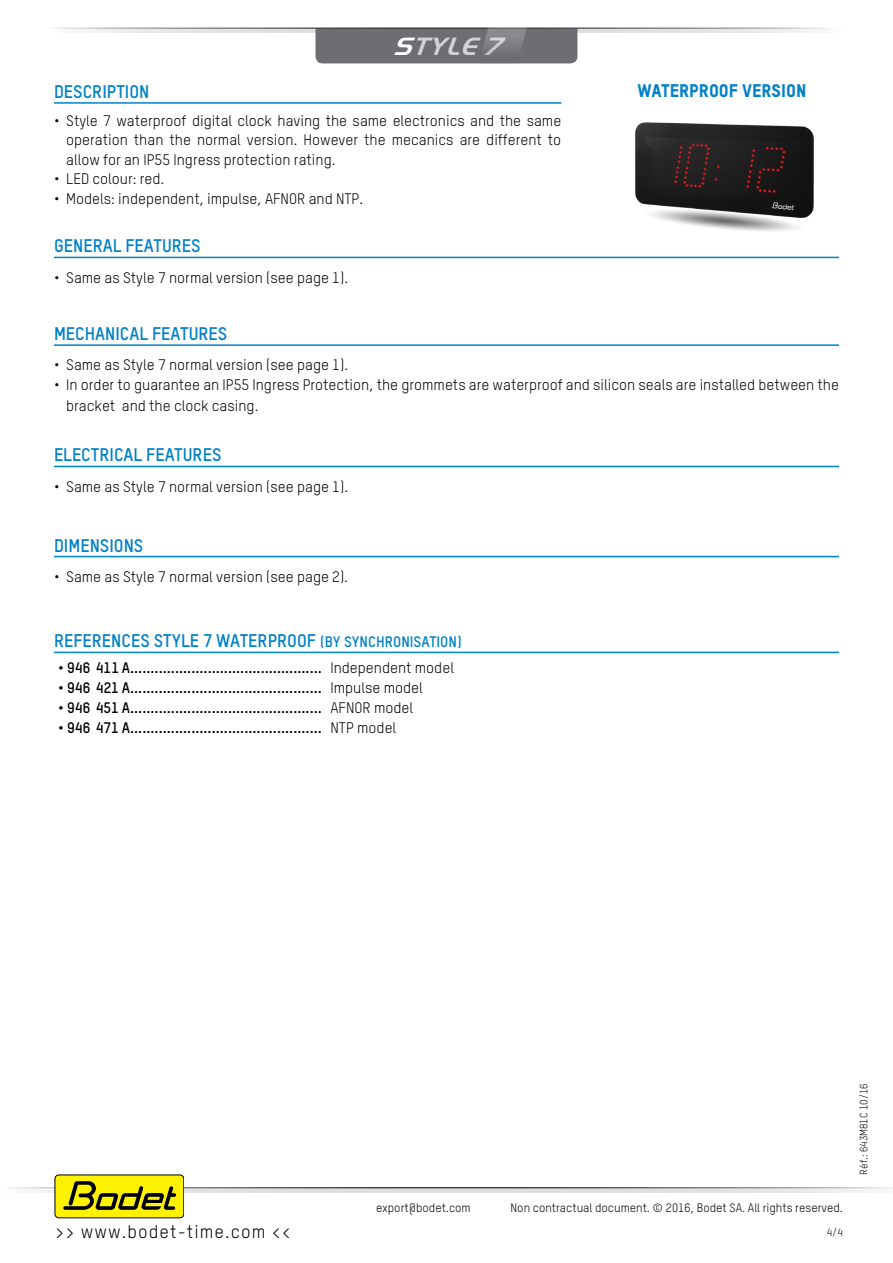
<style>
.page{position:relative;width:893px;height:1263px;background:#fff}
.page>*{position:absolute;margin:0;border:0;box-sizing:border-box;transform-origin:0 0}
.t1{font:italic 700 25.8px "Handel Got D";color:#d1d3d4}
.t2{font:700 18px "TSTARPRO";color:#0081c8}
.t3{font:18px "TSTARPRO";letter-spacing:.06em;color:#000}
.t4{font:18px "TSTARPRO Headline";color:#0081c8}
.t5{font:15px/19.5px "TSTARPRO";color:#000}
.t6{font:700 15px "TSTARPRO";color:#000}
.t7{font:12px "TSTARPRO";color:#000}
.t8{font:10.5px "TSTARPRO";color:#000}
.s1{color:#fff}
.s2{font-size:15px}
.s3{font-weight:400}
</style>
<div class="page">
<svg style="left:82px;top:29px;width:731px;height:4px;background:#e4e5e6"></svg>
<svg style="left:315px;top:27px;width:262px;height:36px;background:#707173"></svg>
<svg style="left:15px;top:1188px;width:875px;height:4px;background:#d6d6d7"></svg>
<div style="left:55px;top:1175px;width:129px;height:43px;background:#fff200;border-radius:4px"></div>
<div style="left:55px;top:1175px;width:129px;height:43px;border:1px solid #000;border-radius:4px"></div>
<svg style="left:63px;top:1181px;width:113px;height:29px"></svg>
<img style="left:581px;top:122px;width:258px;height:137px">
<hr style="left:54px;top:257px;width:785px;height:1px;background:#0081c8">
<hr style="left:54px;top:344px;width:785px;height:2px;background:#0081c8">
<hr style="left:54px;top:466px;width:785px;height:1px;background:#0081c8">
<hr style="left:54px;top:556px;width:785px;height:1px;background:#0081c8">
<hr style="left:54px;top:652px;width:785px;height:1px;background:#0081c8">
<hr style="left:54px;top:102px;width:507px;height:2px;background:#0081c8">
<h1 class="t1" style="left:393px;top:30px;width:120px"><span class="s1">S</span>tyle7</h1>
<p class="t2" style="left:54px;top:80px;width:20px">DESCRIPTION</p>
<p class="t5" style="left:66px;top:111px;width:497px;text-align:justify;text-indent:-12px">• Style 7 waterproof digital clock having the same electronics and the same operation than the normal version. However the mecanics are different to allow for an IP55 Ingress protection rating.</p>
<p class="t5" style="left:54px;top:169px;width:112px">• LED colour: red.</p>
<p class="t5" style="left:54px;top:189px;width:311px">• Models: independent, impulse, AFNOR and NTP.</p>
<p class="t2" style="left:54px;top:235px;width:110px">GENERAL FEATURES</p>
<p class="t5" style="left:54px;top:267px;width:296px">• Same as Style 7 normal version (see page 1).</p>
<p class="t4" style="left:638px;top:79px;width:170px">WATERPROOF VERSION</p>
<p class="t2" style="left:54px;top:322px;width:175px">MECHANICAL FEATURES</p>
<p class="t5" style="left:54px;top:355px;width:296px">• Same as Style 7 normal version (see page 1).</p>
<p class="t5" style="left:66px;top:373px;width:774px;line-height:21.6px;text-indent:-12px">• In order to guarantee an IP55 Ingress Protection, the grommets are waterproof and silicon seals are installed between the bracket and the clock casing.</p>
<p class="t2" style="left:54px;top:444px;width:169px">ELECTRICAL FEATURES</p>
<p class="t5" style="left:54px;top:476px;width:296px">• Same as Style 7 normal version (see page 1).</p>
<p class="t2" style="left:54px;top:534px;width:91px">DIMENSIONS</p>
<p class="t5" style="left:54px;top:566px;width:296px">• Same as Style 7 normal version (see page 2).</p>
<p class="t2" style="left:54px;top:630px;width:409px">REFERENCES STYLE 7 WATERPROOF <span class="s2">(BY SYNCHRONISATION)</span></p>
<p class="t6" style="left:58px;top:658px;width:397px">• 946 411 A............................................... <span class="s3">Independent model</span></p>
<p class="t6" style="left:58px;top:678px;width:366px">• 946 421 A............................................... <span class="s3">Impulse model</span></p>
<p class="t6" style="left:58px;top:698px;width:356px">• 946 451 A............................................... <span class="s3">AFNOR model</span></p>
<p class="t6" style="left:58px;top:718px;width:339px">• 946 471 A............................................... <span class="s3">NTP model</span></p>
<p class="t3" style="left:55px;top:1220px;width:237px">&gt;&gt; www.bodet-time.com &lt;&lt;</p>
<p class="t7" style="left:376px;top:1200px;width:96px">export@bodet.com</p>
<p class="t7" style="left:510px;top:1200px;width:334px">Non contractual document. © 2016, Bodet SA. All rights reserved.</p>
<p class="t8" style="left:827px;top:1226px;width:18px">4/4</p>
<p class="t8" style="left:857px;top:1174px;width:93px;rotate:-90deg">Réf.: 643M81C 10/16</p>
</div>
